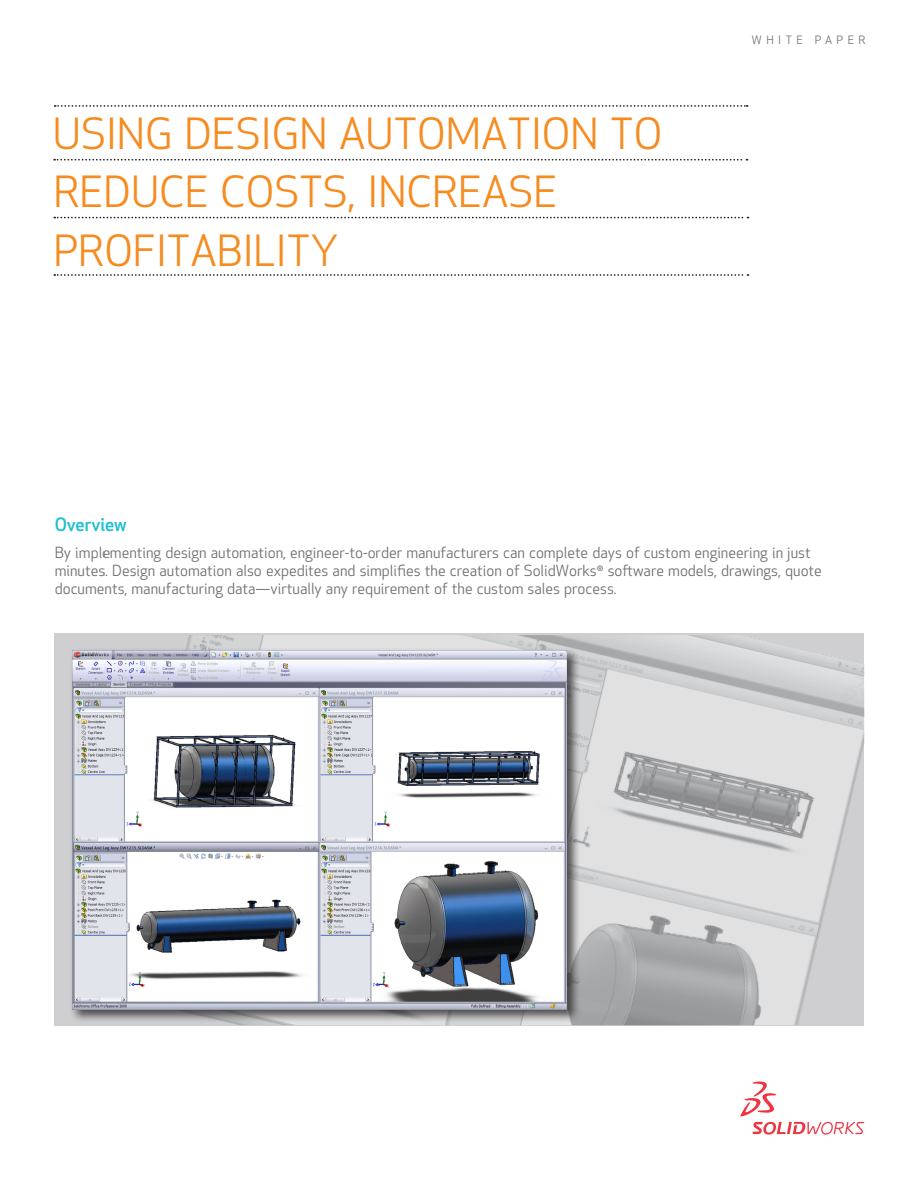
<style>
.page{position:relative;width:918px;height:1188px;background:#fff}
.page>*{position:absolute;margin:0;border:0;box-sizing:border-box;transform-origin:0 0}
.t1{font:42px/58.5px "SW Apex New";color:#f68b1f}
.body_subhead{font:500 18px "SW Apex New";color:#1ebed2}
.t2{font:15px/18px "SW Apex New";color:#6d6e71}
.t3{font:11.25px "SW Apex New";letter-spacing:.4em;color:#6d6e71}
</style>
<div class="page">
<svg style="left:54px;top:159px;width:693px;height:2px"></svg>
<svg style="left:54px;top:217px;width:694px;height:1px"></svg>
<svg style="left:54px;top:274px;width:694px;height:2px"></svg>
<svg style="left:55px;top:105px;width:693px;height:2px"></svg>
<div style="left:54px;top:633px;width:810px;height:393px;background:#cfcfd1"></div>
<img style="left:186px;top:635px;width:678px;height:390px">
<div style="left:70px;top:648px;width:510px;height:375px;background:#231f20;opacity:.75"></div>
<img style="left:72px;top:650px;width:495px;height:359px">
<svg style="left:740px;top:1081px;width:124px;height:54px"></svg>
<p class="t1" style="left:53px;top:104px;width:611px">USING DESIGN AUTOMATION TO<br>REDUCE COSTS, INCREASE<br>PROFITABILITY</p>
<p class="t3" style="left:752px;top:32px;width:115px">WHITE PAPER</p>
<p class="body_subhead" style="left:55px;top:512px;width:73px">Overview</p>
<p class="t2" style="left:55px;top:543px;width:769px">By implementing design automation, engineer-to-order manufacturers can complete days of custom engineering in just minutes. Design automation also expedites and simplifies the creation of SolidWorks<sup>®</sup> software models, drawings, quote documents, manufacturing data—virtually any requirement of the custom sales process.</p>
</div>
